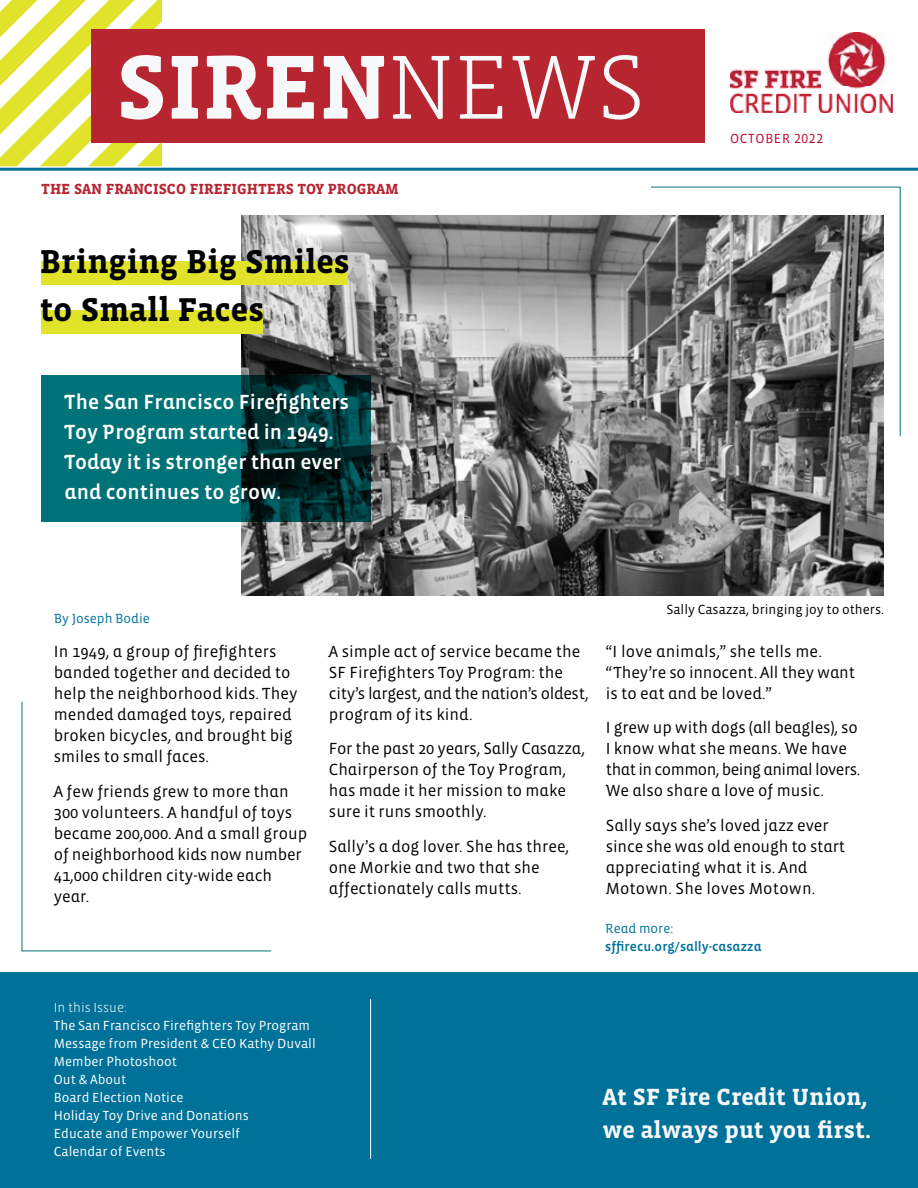
<style>
.page{position:relative;width:918px;height:1188px;background:#fff}
.page>*{position:absolute;margin:0;border:0;box-sizing:border-box;transform-origin:0 0}
.t1{font:700 93px "Vista Slab OTCE";color:#f7f8f9}
.t2{font:700 33.75px/48.8px "Vista Slab OTCE";color:#000}
.t3{font:700 24px/33px "Vista Slab OTCE";color:#f7f8f9}
.t4{font:500 21px/30px "Vista Sans OTCE";color:#fff}
.t5{font:16.5px/21px "Vista Sans OTCE";color:#000}
.t6{font:700 15px "Vista Slab OTCE";color:#b72531}
.t7{font:13.5px/18px "Vista Sans OTCE";color:#fff}
.t8{font:13.5px "Vista Sans OT";color:#000}
.t9{font:500 13.5px "Vista Sans OTCE";color:#00729a}
.t10{font:13.5px "Vista Sans OTCE";color:#00729a}
.t11{font:300 13.5px "Vista Sans OTCE";color:#fff}
.t12{font:13.5px "Vista Sans OTCE";letter-spacing:.05em;color:#c00630}
.s1{font-weight:300}
</style>
<div class="page">
<div style="left:0;top:972px;width:918px;height:216px;background:#00729a"></div>
<img style="left:730px;top:33px;width:162px;height:80px">
<hr style="left:0;top:168px;width:918px;height:3px;background:#00729a">
<svg style="left:0;top:0;width:162px;height:166px"></svg>
<div style="left:91px;top:29px;width:613px;height:114px;background:#b72531"></div>
<img style="left:241px;top:216px;width:643px;height:379px">
<div style="left:41px;top:261px;width:307px;height:24px;background:#e0e329"></div>
<div style="left:41px;top:310px;width:222px;height:24px;background:#e0e329"></div>
<hr style="left:370px;top:999px;width:1px;height:160px;background:#fff">
<svg style="left:21px;top:701px;width:251px;height:251px"></svg>
<svg style="left:650px;top:186px;width:251px;height:251px"></svg>
<svg style="left:41px;top:375px;width:330px;height:147px;background:#00595d"></svg>
<h1 class="t1" style="left:116px;top:34px;width:530px">SIREN<span class="s1">NEWS</span></h1>
<p class="t6" style="left:41px;top:181px;width:359px">THE SAN FRANCISCO FIREFIGHTERS TOY PROGRAM</p>
<h2 class="t2" style="left:40px;top:237px;width:312px">Bringing Big Smiles to Small Faces</h2>
<p class="t4" style="left:65px;top:387px;width:286px">The San Francisco Firefighters<br>Toy Program started in 1949.<br>Today it is stronger than ever and continues to grow.</p>
<p class="t12" style="left:730px;top:131px;width:95px">OCTOBER 2022</p>
<p class="t10" style="left:54px;top:611px;width:98px">By Joseph Bodie</p>
<p class="t5" style="left:54px;top:641px;width:245px">In 1949, a group of firefighters banded together and decided to help the neighborhood kids. They mended damaged toys, repaired broken bicycles, and brought big smiles to small faces.</p>
<p class="t5" style="left:54px;top:781px;width:255px">A few friends grew to more than<br>300 volunteers. A handful of toys became 200,000. And a small group of neighborhood kids now number<br>41,000 children city-wide each year.</p>
<p class="t5" style="left:329px;top:640px;width:261px">A simple act of service became the<br>SF Firefighters Toy Program: the city’s largest, and the nation’s oldest, program of its kind.</p>
<p class="t5" style="left:329px;top:738px;width:258px">For the past 20 years, Sally Casazza,<br>Chairperson of the Toy Program, has made it her mission to make sure it runs smoothly.</p>
<p class="t5" style="left:329px;top:835px;width:242px">Sally’s a dog lover. She has three, one Morkie and two that she affectionately calls mutts.</p>
<p class="t8" style="left:666px;top:602px;width:219px">Sally Casazza, bringing joy to others.</p>
<p class="t5" style="left:606px;top:640px;width:251px">“I love animals,” she tells me. “They’re so innocent. All they want is to eat and be loved.”</p>
<p class="t5" style="left:606px;top:717px;width:256px">I grew up with dogs (all beagles), so<br>I know what she means. We have that in common, being animal lovers.<br>We also share a love of music.</p>
<p class="t5" style="left:606px;top:814px;width:241px">Sally says she’s loved jazz ever since she was old enough to start appreciating what it is. And<br>Motown. She loves Motown.</p>
<p class="t10" style="left:605px;top:920px;width:70px">Read more:</p>
<p class="t9" style="left:605px;top:938px;width:158px">sffirecu.org/sally-casazza</p>
<p class="t11" style="left:54px;top:999px;width:74px">In this Issue:</p>
<p class="t7" style="left:54px;top:1016px;width:263px">The San Francisco Firefighters Toy Program<br>Message from President &amp; CEO Kathy Duvall<br>Member Photoshoot<br>Out &amp; About<br>Board Election Notice<br>Holiday Toy Drive and Donations<br>Educate and Empower Yourself<br>Calendar of Events</p>
<h3 class="t3" style="left:603px;top:1080px;width:270px">At SF Fire Credit Union, we always put you first.</h3>
</div>
